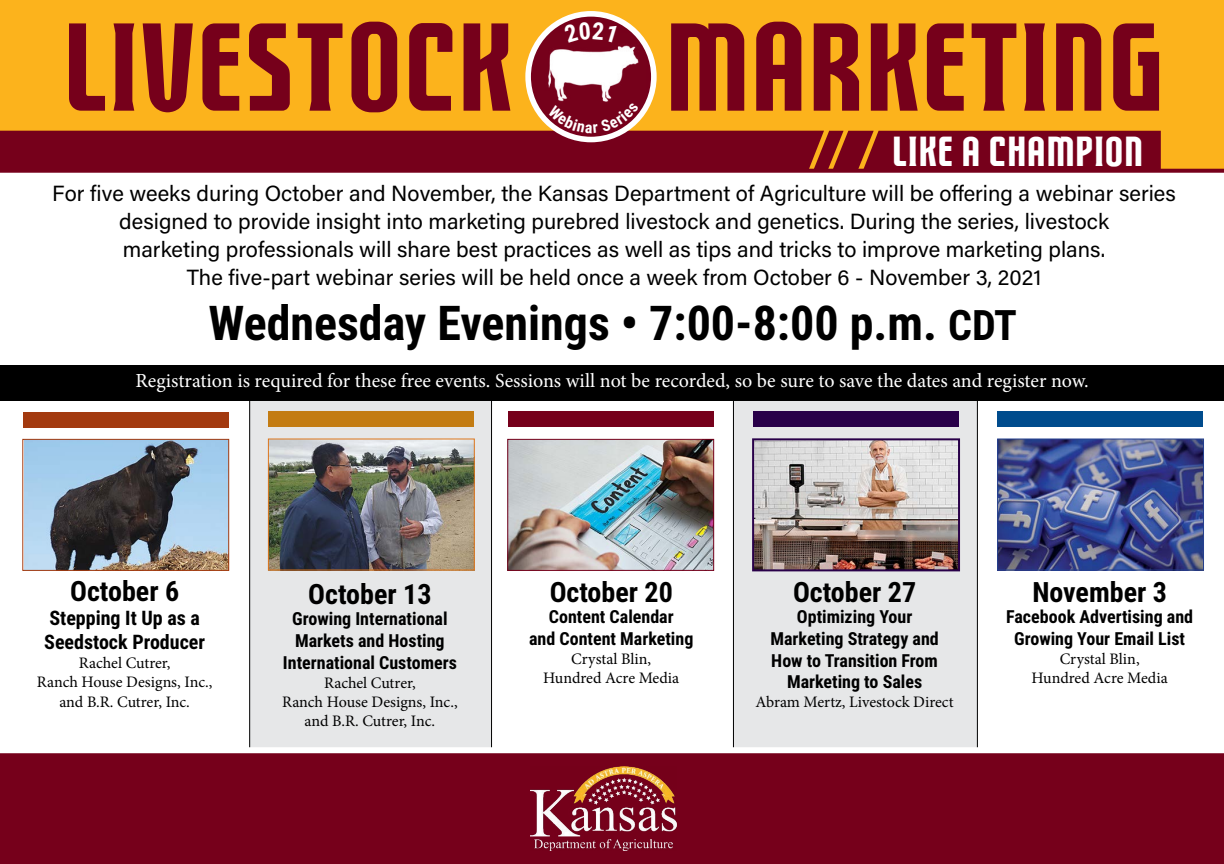
<style>
.page{position:relative;width:1224px;height:864px;background:#fff}
.page>*{position:absolute;margin:0;border:0;box-sizing:border-box;transform-origin:0 0}
.t1{font:120px "FTYSTRATEGYCIDENCV";color:#76001b}
.t2{font:700 48px "Roboto Condensed";color:#000}
.t3{font:40px "FTYSTRATEGYCIDENCV";letter-spacing:.01em;color:#fff}
.t4{font:700 28px "Roboto Condensed";color:#000}
.t5{font:22px/28px "Acumin Variable Concept";color:#000;text-align:center}
.t6{font:20px "Minion Pro";color:#fff}
.t7{font:700 20px/24px "Roboto Condensed";color:#000}
.t8{font:700 18px/21.6px "Roboto Condensed";color:#000;text-align:center}
.t9{font:16px/19.2px "Minion Pro";letter-spacing:-.005em;color:#000;text-align:center}
.s1{font-size:42px}
</style>
<div class="page">
<div style="left:0;top:0;width:1224px;height:171px;background:#fcb31c"></div>
<div style="left:734px;top:386px;width:244px;height:472px;background:#e6e7e8"></div>
<div style="left:249px;top:384px;width:242px;height:472px;background:#e6e7e8"></div>
<img style="left:24px;top:441px;width:203px;height:128px">
<div style="left:22px;top:439px;width:207px;height:132px;border:1px solid #a33a0f"></div>
<img style="left:270px;top:440px;width:203px;height:129px">
<div style="left:268px;top:438px;width:207px;height:133px;border:1px solid #de761c"></div>
<img style="left:509px;top:441px;width:203px;height:128px">
<div style="left:507px;top:439px;width:207px;height:132px;border:1px solid #76001b"></div>
<img style="left:755px;top:441px;width:202px;height:127px">
<div style="left:752px;top:438px;width:208px;height:133px;border:2px solid #290049"></div>
<img style="left:999px;top:440px;width:203px;height:129px">
<div style="left:997px;top:438px;width:207px;height:133px;border:1px solid #25408f"></div>
<hr style="left:249px;top:388px;width:1px;height:471px;background:#000">
<hr style="left:491px;top:388px;width:1px;height:470px;background:#000">
<hr style="left:733px;top:398px;width:1px;height:463px;background:#000">
<hr style="left:977px;top:393px;width:1px;height:465px;background:#000">
<div style="left:23px;top:412px;width:206px;height:15px;background:#a33a0f"></div>
<div style="left:268px;top:411px;width:206px;height:16px;background:#c37c13"></div>
<div style="left:508px;top:411px;width:206px;height:16px;background:#76001b"></div>
<div style="left:753px;top:411px;width:206px;height:16px;background:#290049"></div>
<div style="left:997px;top:411px;width:206px;height:16px;background:#004c8d"></div>
<div style="left:0;top:747px;width:1224px;height:117px;background:#76001b"></div>
<div style="left:0;top:365px;width:1224px;height:36px;background:#000"></div>
<svg style="left:0;top:169px;width:1224px;height:4px;background:#882138"></svg>
<svg style="left:528px;top:14px;width:126px;height:126px"></svg>
<div style="left:525px;top:11px;width:132px;height:131px;border:6px solid #fff;border-radius:50%"></div>
<img style="left:538px;top:33px;width:108px;height:69px">
<img style="left:531px;top:767px;width:146px;height:84px">
<svg style="left:564px;top:21px;width:53px;height:22px"></svg>
<svg style="left:0;top:102px;width:1161px;height:69px"></svg>
<h1 class="t1" style="left:63px;top:-17px;width:452px">LIVESTOCK</h1>
<h1 class="t1" style="left:665px;top:-17px;width:502px">MARKETING</h1>
<h3 class="t3" style="left:892px;top:123px;width:253px">LIKE A CHAMPION</h3>
<p class="t5" style="left:52px;top:178px;width:1125px">For five weeks during October and November, the Kansas Department of Agriculture will be offering a webinar series designed to provide insight into marketing purebred livestock and genetics. During the series, livestock<br>marketing professionals will share best practices as well as tips and tricks to improve marketing plans.<br>The five-part webinar series will be held once a week from October 6 - November 3, 2021</p>
<h2 class="t2" style="left:209px;top:289px;width:810px">Wednesday Evenings • 7:00-8:00 p.m. <span class="s1">CDT</span></h2>
<p class="t6" style="left:135px;top:367px;width:955px">Registration is required for these free events. Sessions will not be recorded, so be sure to save the dates and register now.</p>
<p class="t4" style="left:70px;top:571px;width:111px">October 6</p>
<p class="t7" style="left:44px;top:605px;width:162px">Stepping It Up as a<br>Seedstock Producer</p>
<p class="t9" style="left:37px;top:653px;width:177px">Rachel Cutrer,<br>Ranch House Designs, Inc., and B.R. Cutrer, Inc.</p>
<p class="t4" style="left:308px;top:574px;width:125px">October 13</p>
<p class="t8" style="left:283px;top:607px;width:175px">Growing International<br>Markets and Hosting<br>International Customers</p>
<p class="t9" style="left:282px;top:673px;width:177px">Rachel Cutrer,<br>Ranch House Designs, Inc., and B.R. Cutrer, Inc.</p>
<p class="t4" style="left:550px;top:572px;width:125px">October 20</p>
<p class="t8" style="left:529px;top:605px;width:166px">Content Calendar<br>and Content Marketing</p>
<p class="t9" style="left:543px;top:649px;width:138px">Crystal Blin,<br>Hundred Acre Media</p>
<p class="t4" style="left:793px;top:572px;width:125px">October 27</p>
<p class="t8" style="left:770px;top:605px;width:170px">Optimizing Your<br>Marketing Strategy and<br>How to Transition From<br>Marketing to Sales</p>
<p class="t9" style="left:756px;top:693px;width:200px">Abram Mertz, Livestock Direct</p>
<p class="t4" style="left:1032px;top:572px;width:136px">November 3</p>
<p class="t8" style="left:1006px;top:605px;width:188px">Facebook Advertising and<br>Growing Your Email List</p>
<p class="t9" style="left:1032px;top:649px;width:138px">Crystal Blin,<br>Hundred Acre Media</p>
</div>
